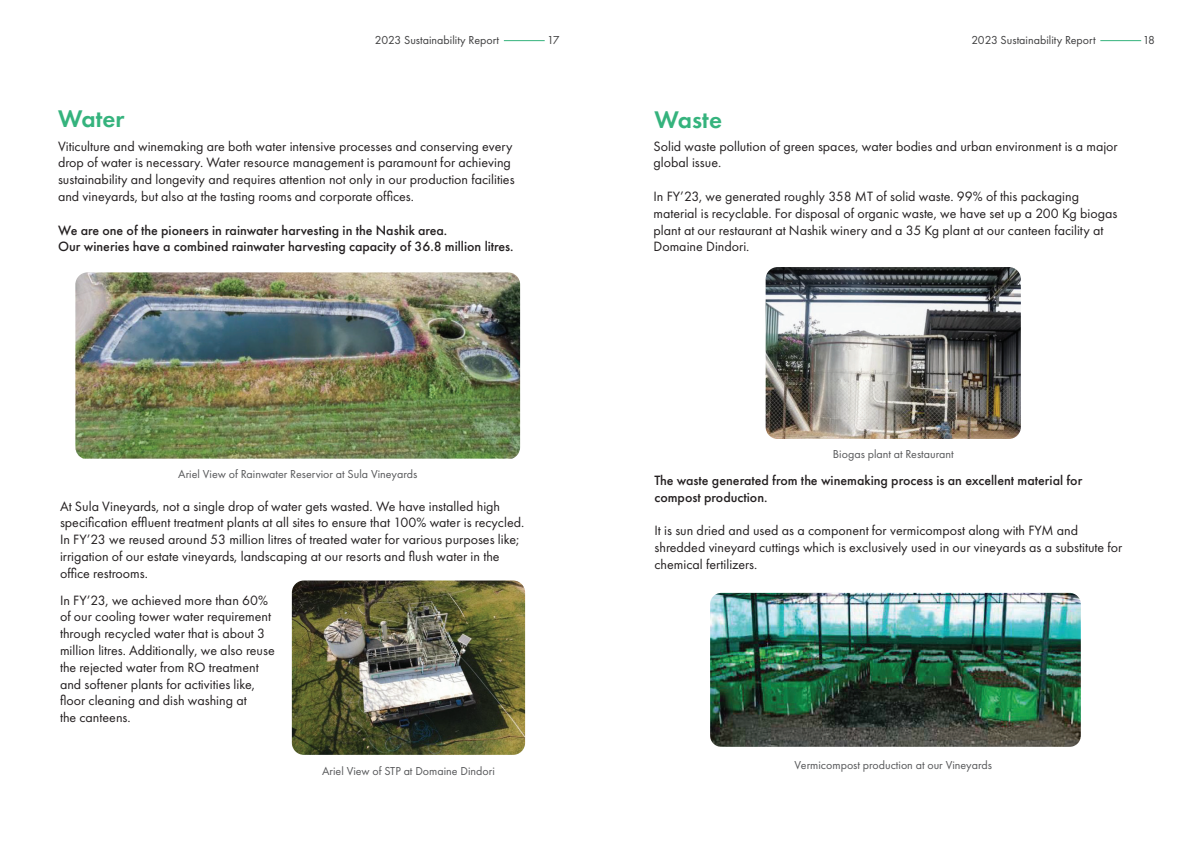
<style>
.page{position:relative;width:1191px;height:842px;background:#fff}
.page>*{position:absolute;margin:0;border:0;box-sizing:border-box;transform-origin:0 0}
.t1{font:600 25px "Futura PT";color:#35b37d}
.t2{font:14px/16.8px "Futura PT";color:#231f20}
.t3{font:500 14px "Futura PT";color:#231f20}
.t4{font:12px "Futura PT";color:#57585a}
.t5{font:12px "Futura PT";color:#3e3e3f}
</style>
<div class="page">
<hr style="left:504px;top:40px;width:41px;height:1px;background:#35b37d">
<hr style="left:1100px;top:40px;width:41px;height:1px;background:#35b37d">
<img style="left:75px;top:272px;width:445px;height:187px">
<img style="left:292px;top:580px;width:233px;height:175px">
<img style="left:765px;top:267px;width:255px;height:172px">
<img style="left:710px;top:593px;width:370px;height:154px">
<p class="t1" style="left:58px;top:103px;width:68px">Water</p>
<p class="t5" style="left:375px;top:33px;width:126px">2023 Sustainability Report</p>
<p class="t5" style="left:547px;top:33px;width:14px">17</p>
<p class="t5" style="left:971px;top:33px;width:126px">2023 Sustainability Report</p>
<p class="t5" style="left:1142px;top:33px;width:14px">18</p>
<p class="t1" style="left:654px;top:104px;width:69px">Waste</p>
<p class="t2" style="left:58px;top:137px;width:458px">Viticulture and winemaking are both water intensive processes and conserving every drop of water is necessary. Water resource management is paramount for achieving sustainability and longevity and requires attention not only in our production facilities and vineyards, but also at the tasting rooms and corporate offices.</p>
<p class="t3" style="left:58px;top:222px;width:391px">We are one of the pioneers in rainwater harvesting in the Nashik area.</p>
<p class="t3" style="left:58px;top:238px;width:457px">Our wineries have a combined rainwater harvesting capacity of 36.8 million litres.</p>
<p class="t4" style="left:178px;top:467px;width:240px">Ariel View of Rainwater Reservior at Sula Vineyards</p>
<p class="t2" style="left:60px;top:497px;width:466px">At Sula Vineyards, not a single drop of water gets wasted. We have installed high specification effluent treatment plants at all sites to ensure that 100% water is recycled.<br>In FY’23 we reused around 53 million litres of treated water for various purposes like; irrigation of our estate vineyards, landscaping at our resorts and flush water in the</p>
<p class="t2" style="left:60px;top:565px;width:89px">office restrooms.</p>
<p class="t2" style="left:60px;top:591px;width:216px">In FY’23, we achieved more than 60% of our cooling tower water requirement through recycled water that is about 3 million litres. Additionally, we also reuse the rejected water from RO treatment and softener plants for activities like, floor cleaning and dish washing at</p>
<p class="t2" style="left:60px;top:709px;width:72px">the canteens.</p>
<p class="t4" style="left:322px;top:763px;width:174px">Ariel View of STP at Domaine Dindori</p>
<p class="t2" style="left:653px;top:137px;width:466px">Solid waste pollution of green spaces, water bodies and urban environment is a major global issue.</p>
<p class="t2" style="left:653px;top:188px;width:427px">In FY’23, we generated roughly 358 MT of solid waste. 99% of this packaging</p>
<p class="t2" style="left:653px;top:205px;width:465px">material is recyclable. For disposal of organic waste, we have set up a 200 Kg biogas plant at our restaurant at Nashik winery and a 35 Kg plant at our canteen facility at</p>
<p class="t2" style="left:653px;top:238px;width:97px">Domaine Dindori.</p>
<p class="t4" style="left:833px;top:447px;width:122px">Biogas plant at Restaurant</p>
<p class="t3" style="left:654px;top:472px;width:429px">The waste generated from the winemaking process is an excellent material for</p>
<p class="t3" style="left:654px;top:489px;width:115px">compost production.</p>
<p class="t2" style="left:654px;top:522px;width:425px">It is sun dried and used as a component for vermicompost along with FYM and</p>
<p class="t2" style="left:654px;top:539px;width:469px">shredded vineyard cuttings which is exclusively used in our vineyards as a substitute for chemical fertilizers.</p>
<p class="t4" style="left:794px;top:758px;width:199px">Vermicompost production at our Vineyards</p>
</div>
